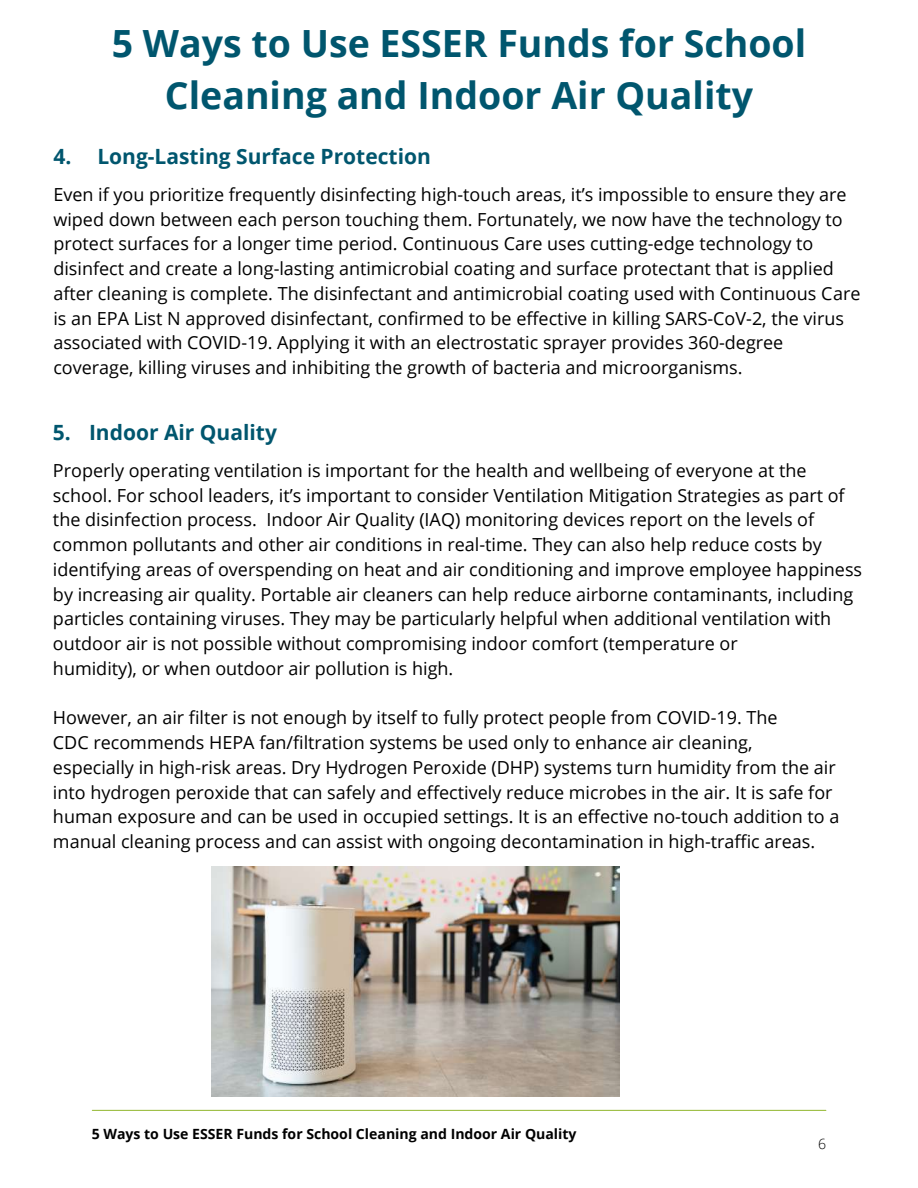
<style>
.page{position:relative;width:918px;height:1188px;background:#fff}
.page>*{position:absolute;margin:0;border:0;box-sizing:border-box;transform-origin:0 0}
.t1{font:700 37.5px/51.8px "Open Sans";color:#00566e;text-align:center}
.t2{font:700 21px "Open Sans";color:#00566e}
.t3{font:18px/24.8px "Open Sans";color:#000}
.t4{font:700 14.1px "Open Sans";color:#000}
.t5{font:300 14.1px "Open Sans";color:#000}
</style>
<div class="page">
<hr style="left:92px;top:1110px;width:734px;height:1px;background:#9dbe45">
<img style="left:211px;top:867px;width:409px;height:229px">
<h1 class="t1" style="left:112px;top:16px;width:696px">5 Ways to Use ESSER Funds for School<br>Cleaning and Indoor Air Quality</h1>
<p class="t2" style="left:53px;top:142px;width:379px">4. Long-Lasting Surface Protection</p>
<p class="t3" style="left:53px;top:182px;width:809px">Even if you prioritize frequently disinfecting high-touch areas, it’s impossible to ensure they are wiped down between each person touching them. Fortunately, we now have the technology to protect surfaces for a longer time period. Continuous Care uses cutting-edge technology to disinfect and create a long-lasting antimicrobial coating and surface protectant that is applied after cleaning is complete. The disinfectant and antimicrobial coating used with Continuous Care is an EPA List N approved disinfectant, confirmed to be effective in killing SARS-CoV-2, the virus associated with COVID-19. Applying it with an electrostatic sprayer provides 360-degree coverage, killing viruses and inhibiting the growth of bacteria and microorganisms.</p>
<p class="t2" style="left:53px;top:418px;width:225px">5. Indoor Air Quality</p>
<p class="t3" style="left:53px;top:457px;width:811px">Properly operating ventilation is important for the health and wellbeing of everyone at the school. For school leaders, it’s important to consider Ventilation Mitigation Strategies as part of the disinfection process. Indoor Air Quality (IAQ) monitoring devices report on the levels of common pollutants and other air conditions in real-time. They can also help reduce costs by identifying areas of overspending on heat and air conditioning and improve employee happiness by increasing air quality. Portable air cleaners can help reduce airborne contaminants, including particles containing viruses. They may be particularly helpful when additional ventilation with outdoor air is not possible without compromising indoor comfort (temperature or<br>humidity), or when outdoor air pollution is high.</p>
<p class="t3" style="left:53px;top:705px;width:788px">However, an air filter is not enough by itself to fully protect people from COVID-19. The<br>CDC recommends HEPA fan/filtration systems be used only to enhance air cleaning,<br>especially in high-risk areas. Dry Hydrogen Peroxide (DHP) systems turn humidity from the air into hydrogen peroxide that can safely and effectively reduce microbes in the air. It is safe for human exposure and can be used in occupied settings. It is an effective no-touch addition to a manual cleaning process and can assist with ongoing decontamination in high-traffic areas.</p>
<p class="t4" style="left:92px;top:1124px;width:486px">5 Ways to Use ESSER Funds for School Cleaning and Indoor Air Quality</p>
<p class="t5" style="left:818px;top:1134px;width:10px">6</p>
</div>
